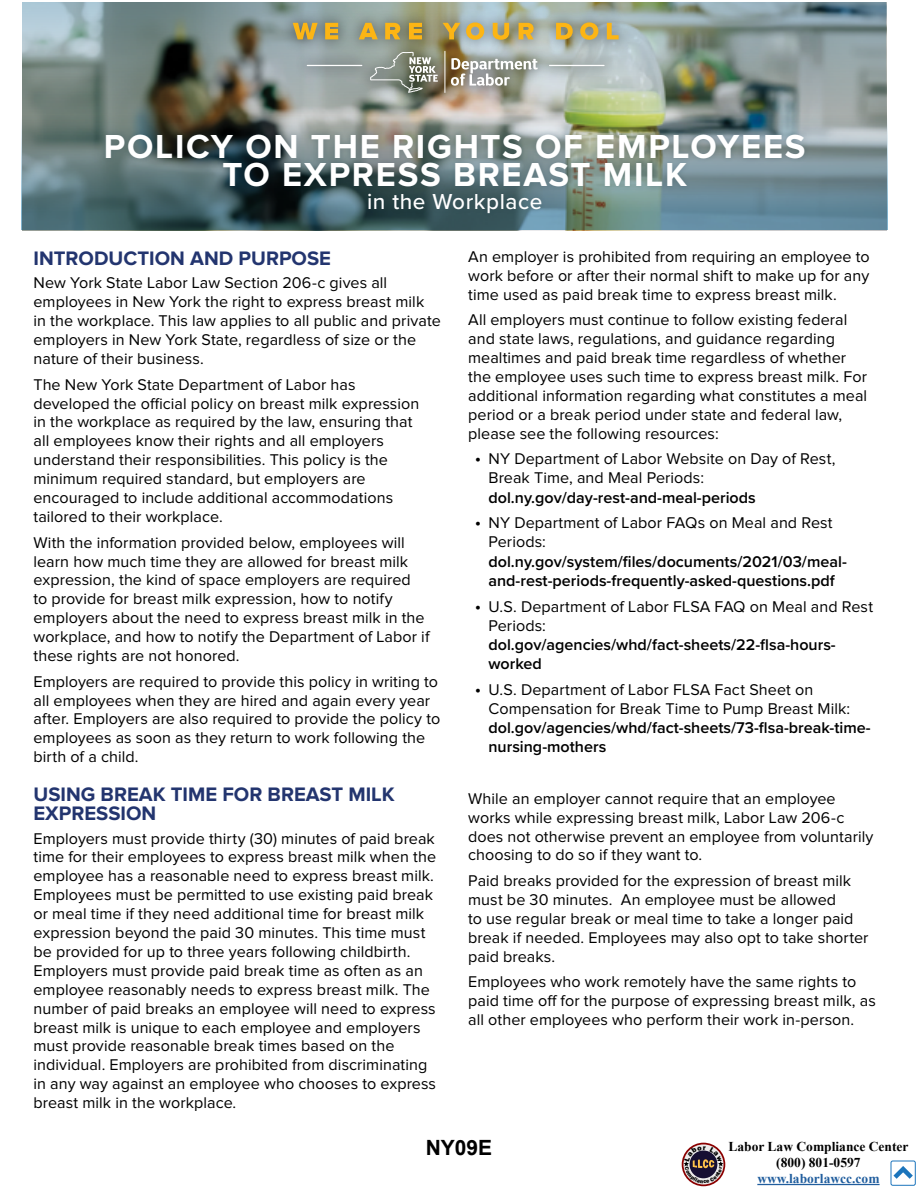
<style>
.page{position:relative;width:918px;height:1188px;background:#fff}
.page>*{position:absolute;margin:0;border:0;box-sizing:border-box;transform-origin:0 0}
.t1{font:700 34.5px/28.5px "Proxima Nova";letter-spacing:.05em;color:#fff;text-align:center}
.t2{font:500 22.5px "Proxima Nova";letter-spacing:.025em;color:#fff}
.t3{font:700 21px "Arial";color:#000}
.t4{font:700 20.25px/18.9px "Proxima Nova";color:#23356f}
.t5{font:16.2px/18.9px "Proxima Nova";letter-spacing:.005em;color:#000}
.t6{font:600 16.2px/19.4px "Proxima Nova";color:#000}
.t7{font:700 13.5px/16.2px "Times New Roman";color:#000;text-align:center}
.t8{font:700 13.5px "Times New Roman";color:#215e9e}
.s1{font-size:18px}
</style>
<div class="page">
<img style="left:22px;top:2px;width:864px;height:113px">
<img style="left:22px;top:115px;width:866px;height:115px">
<div style="left:279px;top:8px;width:354px;height:99px;background:#000;opacity:.36"></div>
<hr style="left:549px;top:65px;width:56px;height:1px;background:#fff">
<hr style="left:307px;top:65px;width:55px;height:1px;background:#fff">
<svg style="left:451px;top:58px;width:87px;height:28px"></svg>
<hr style="left:444px;top:51px;width:1px;height:42px;background:#fff">
<svg style="left:370px;top:52px;width:68px;height:41px;background:#90968b"></svg>
<svg style="left:293px;top:23px;width:25px;height:16px"></svg>
<svg style="left:325px;top:23px;width:13px;height:16px"></svg>
<svg style="left:359px;top:23px;width:19px;height:16px"></svg>
<svg style="left:385px;top:23px;width:15px;height:16px"></svg>
<svg style="left:409px;top:23px;width:13px;height:16px"></svg>
<svg style="left:443px;top:22px;width:41px;height:18px"></svg>
<svg style="left:493px;top:23px;width:16px;height:17px"></svg>
<svg style="left:519px;top:23px;width:15px;height:16px"></svg>
<svg style="left:556px;top:23px;width:17px;height:16px"></svg>
<svg style="left:580px;top:22px;width:18px;height:18px"></svg>
<svg style="left:607px;top:23px;width:12px;height:16px"></svg>
<div style="left:100px;top:129px;width:710px;height:90px;background:#00263a;opacity:.2"></div>
<hr style="left:757px;top:1184px;width:123px;height:1px;background:#215e9e">
<svg style="left:681px;top:1142px;width:45px;height:45px"></svg>
<svg style="left:682px;top:1143px;width:43px;height:43px"></svg>
<svg style="left:683px;top:1144px;width:41px;height:40px"></svg>
<div style="left:891px;top:1161px;width:25px;height:25px;border:1px solid #1c75bc;border-radius:2px"></div>
<svg style="left:890px;top:1163px;width:26px;height:21px"></svg>
<svg style="left:684px;top:1146px;width:38px;height:37px"></svg>
<h1 class="t1" style="left:104px;top:133px;width:703px">POLICY ON THE RIGHTS OF EMPLOYEES<br>TO EXPRESS BREAST MILK</h1>
<h2 class="t2" style="left:367px;top:184px;width:177px">in the Workplace</h2>
<p class="t4" style="left:34px;top:249px;width:299px">INTRODUCTION AND PURPOSE</p>
<p class="t5" style="left:34px;top:274px;width:409px">New York State Labor Law Section 206-c gives all employees in New York the right to express breast milk in the workplace. This law applies to all public and private employers in New York State, regardless of size or the nature of their business.</p>
<p class="t5" style="left:34px;top:376px;width:387px">The New York State Department of Labor has developed the official policy on breast milk expression in the workplace as required by the law, ensuring that all employees know their rights and all employers understand their responsibilities. This policy is the minimum required standard, but employers are encouraged to include additional accommodations tailored to their workplace.</p>
<p class="t5" style="left:34px;top:533px;width:398px">With the information provided below, employees will learn how much time they are allowed for breast milk expression, the kind of space employers are required<br>to provide for breast milk expression, how to notify employers about the need to express breast milk in the workplace, and how to notify the Department of Labor if these rights are not honored.</p>
<p class="t5" style="left:34px;top:673px;width:408px">Employers are required to provide this policy in writing to all employees when they are hired and again every year after. Employers are also required to provide the policy to employees as soon as they return to work following the birth of a child.</p>
<p class="t4" style="left:34px;top:786px;width:363px">USING BREAK TIME FOR BREAST MILK<br>EXPRESSION</p>
<p class="t5" style="left:34px;top:829px;width:404px">Employers must provide thirty (30) minutes of paid break time for their employees to express breast milk when the employee has a reasonable need to express breast milk.<br>Employees must be permitted to use existing paid break or meal time if they need additional time for breast milk expression beyond the paid 30 minutes. This time must be provided for up to three years following childbirth.<br>Employers must provide paid break time as often as an employee reasonably needs to express breast milk. The number of paid breaks an employee will need to express breast milk is unique to each employee and employers must provide reasonable break times based on the individual. Employers are prohibited from discriminating in any way against an employee who chooses to express breast milk in the workplace.</p>
<p class="t5" style="left:468px;top:248px;width:403px;text-align:justify">An employer is prohibited from requiring an employee to work before or after their normal shift to make up for any time used as paid break time to express breast milk.</p>
<p class="t5" style="left:468px;top:311px;width:401px">All employers must continue to follow existing federal and state laws, regulations, and guidance regarding mealtimes and paid break time regardless of whether the employee uses such time to express breast milk. For additional information regarding what constitutes a meal period or a break period under state and federal law, please see the following resources:</p>
<p class="t5" style="left:488px;top:450px;width:349px;text-indent:-14px"><span class="s1">•</span> NY Department of Labor Website on Day of Rest,<br>Break Time, and Meal Periods:</p>
<p class="t6" style="left:488px;top:487px;width:269px">dol.ny.gov/day-rest-and-meal-periods</p>
<p class="t5" style="left:488px;top:514px;width:346px;text-indent:-14px"><span class="s1">•</span> NY Department of Labor FAQs on Meal and Rest<br>Periods:</p>
<p class="t6" style="left:488px;top:551px;width:360px">dol.ny.gov/system/files/documents/2021/03/meal&shy;and-rest-periods-frequently-asked-questions.pdf</p>
<p class="t5" style="left:488px;top:597px;width:386px;text-indent:-14px"><span class="s1">•</span> U.S. Department of Labor FLSA FAQ on Meal and Rest<br>Periods:</p>
<p class="t6" style="left:488px;top:634px;width:349px">dol.gov/agencies/whd/fact-sheets/22-flsa-hours&shy;worked</p>
<p class="t5" style="left:488px;top:681px;width:363px;text-indent:-14px"><span class="s1">•</span> U.S. Department of Labor FLSA Fact Sheet on<br>Compensation for Break Time to Pump Breast Milk:</p>
<p class="t6" style="left:488px;top:718px;width:384px">dol.gov/agencies/whd/fact-sheets/73-flsa-break-time&shy;nursing-mothers</p>
<p class="t5" style="left:468px;top:790px;width:407px">While an employer cannot require that an employee works while expressing breast milk, Labor Law 206-c does not otherwise prevent an employee from voluntarily choosing to do so if they want to.</p>
<p class="t5" style="left:468px;top:872px;width:402px">Paid breaks provided for the expression of breast milk must be 30 minutes. An employee must be allowed<br>to use regular break or meal time to take a longer paid break if needed. Employees may also opt to take shorter paid breaks.</p>
<p class="t5" style="left:468px;top:973px;width:409px">Employees who work remotely have the same rights to paid time off for the purpose of expressing breast milk, as all other employees who perform their work in-person.</p>
<p class="t3" style="left:426px;top:1133px;width:68px">NY09E</p>
<p class="t7" style="left:729px;top:1138px;width:182px">Labor Law Compliance Center (800) 801-0597</p>
<p class="t8" style="left:757px;top:1169px;width:124px">www.laborlawcc.com</p>
</div>
